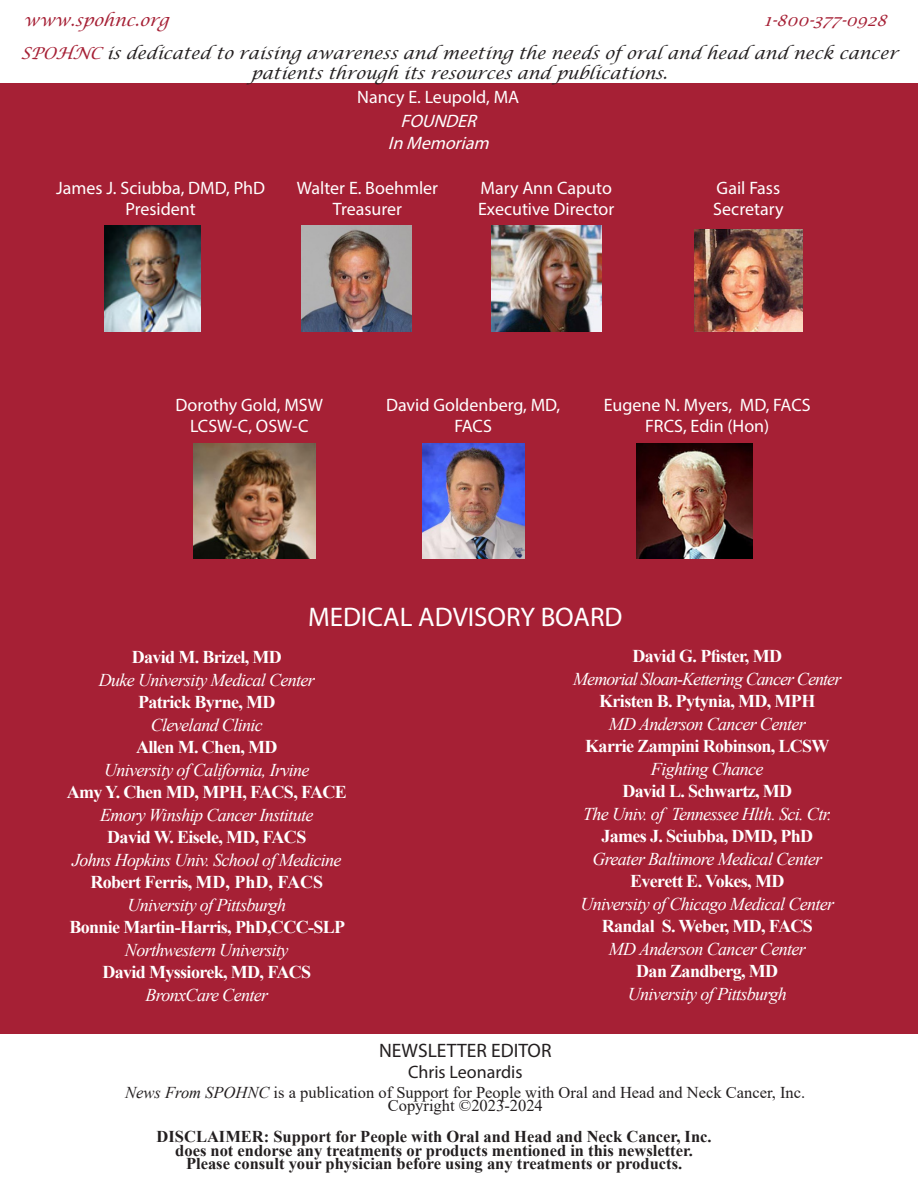
<style>
.page{position:relative;width:918px;height:1188px;background:#fff}
.page>*{position:absolute;margin:0;border:0;box-sizing:border-box;transform-origin:0 0}
.t1{font:27px "Myriad Pro";color:#fff}
.t2{font:19.5px "Myriad Pro";color:#231f20}
.t3{font:italic 18px/22.5px "Times New Roman";letter-spacing:-.035em;color:#fff;text-align:center}
.t4{font:18px/21px "Myriad Pro";color:#fff;text-align:center}
.t5{font:18px "Myriad Pro";color:#231f20}
.t6{font:italic 18px "Myriad Pro";color:#fff}
.t7{font:700 16.5px/13.5px "Times New Roman";color:#231f20;text-align:center}
.t8{font:italic 16.5px/33px "Lucida Calligraphy";color:#231f20}
.t9{font:16.5px/13.5px "Times New Roman";color:#231f20;text-align:center}
.t10{font:italic 16.5px "Lucida Calligraphy";color:#a62035}
.s1{color:#a62035}
.s2{font-style:italic}
.s3{font-weight:700;font-style:normal}
</style>
<div class="page">
<div style="left:0;top:83px;width:918px;height:951px;background:#a62035"></div>
<img style="left:302px;top:226px;width:110px;height:106px">
<img style="left:636px;top:444px;width:116px;height:115px">
<img style="left:492px;top:226px;width:110px;height:106px">
<img style="left:695px;top:230px;width:107px;height:102px">
<img style="left:194px;top:444px;width:121px;height:115px">
<img style="left:422px;top:444px;width:102px;height:115px">
<img style="left:104px;top:226px;width:96px;height:106px">
<p class="t10" style="left:23px;top:10px;width:146px">www.sp ohnc.org</p>
<p class="t8" style="left:20px;top:4px;width:878px;text-indent:744px"><span class="s1">1-800-377-0928<br>SPOHNC</span> is dedicated to raising awareness and meeting the needs oforal and head and neck cancer</p>
<p class="t8" style="left:251px;top:57px;width:421px">patients through its resources and publications.</p>
<p class="t4" style="left:357px;top:85px;width:163px;line-height:24px">Nancy E. Leupold, MA<br><span class="s2">FOUNDER</span></p>
<p class="t6" style="left:388px;top:132px;width:108px">InMemoriam</p>
<p class="t4" style="left:56px;top:177px;width:211px">James J. Sciubba, DMD, PhD<br>President</p>
<p class="t4" style="left:297px;top:177px;width:143px">Walter E. Boehmler<br>Treasurer</p>
<p class="t4" style="left:478px;top:177px;width:138px;text-align:left">Mary Ann Caputo<br>Executive Director</p>
<p class="t4" style="left:713px;top:177px;width:72px;text-align:left">Gail Fass<br>Secretary</p>
<p class="t4" style="left:176px;top:394px;width:149px">Dorothy Gold, MSW<br>LCSW-C, OSW-C</p>
<p class="t4" style="left:386px;top:394px;width:176px">David Goldenberg, MD,<br>FACS</p>
<p class="t4" style="left:604px;top:394px;width:208px">Eugene N. Myers, MD, FACS<br>FRCS, Edin (Hon)</p>
<p class="t1" style="left:308px;top:601px;width:316px">MEDICAL ADVISORY BOARD</p>
<p class="t3" style="left:67px;top:646px;width:282px"><span class="s3">David M. Brizel, MD<br></span>Duke University Medical Center<br><span class="s3">Patrick Byrne, MD<br></span>Cleveland Clinic<br><span class="s3">Allen M. Chen, MD<br></span>University of California, Irvine<br><span class="s3">Amy Y. Chen MD, MPH, FACS, FACE<br></span>Emory Winship Cancer Institute<br><span class="s3">David W. Eisele, MD, FACS<br></span>Johns Hopkins Univ. School of Medicine<br><span class="s3">Robert Ferris, MD, PhD, FACS<br></span>University of Pittsburgh<br><span class="s3">Bonnie Martin-Harris, PhD,CCC-SLP<br></span>Northwestern University<br><span class="s3">David Myssiorek, MD, FACS<br></span>BronxCare Center</p>
<p class="t3" style="left:573px;top:645px;width:270px"><span class="s3">David G. Pfister, MD<br></span>Memorial Sloan-Kettering Cancer Center<br><span class="s3">Kristen B. Pytynia, MD, MPH<br></span>MD Anderson Cancer Center<br><span class="s3">Karrie Zampini Robinson, LCSW<br></span>Fighting Chance<br><span class="s3">David L. Schwartz, MD<br></span>The Univ. of Tennessee Hlth. Sci. Ctr.<br><span class="s3">James J. Sciubba, DMD, PhD<br></span>Greater Baltimore Medical Center<br><span class="s3">Everett E. Vokes, MD<br></span>University of Chicago Medical Center<br><span class="s3">Randal S. Weber, MD, FACS<br></span>MD Anderson Cancer Center<br><span class="s3">Dan Zandberg, MD<br></span>University of Pittsburgh</p>
<p class="t2" style="left:379px;top:1038px;width:174px">NEWSLETTER EDITOR</p>
<p class="t5" style="left:408px;top:1061px;width:116px">Chris Leonardis</p>
<p class="t9" style="left:125px;top:1085px;width:682px"><span class="s2">News From SPOHNC</span> is a publication of Support for People with Oral and Head and Neck Cancer, Inc.<br>Copyright ©2023-2024</p>
<p class="t7" style="left:157px;top:1129px;width:557px">DISCLAIMER: Support for People with Oral and Head and Neck Cancer, Inc. does not endorse any treatments or products mentioned in this newsletter.<br>Please consult your physician before using any treatments or products.</p>
</div>
